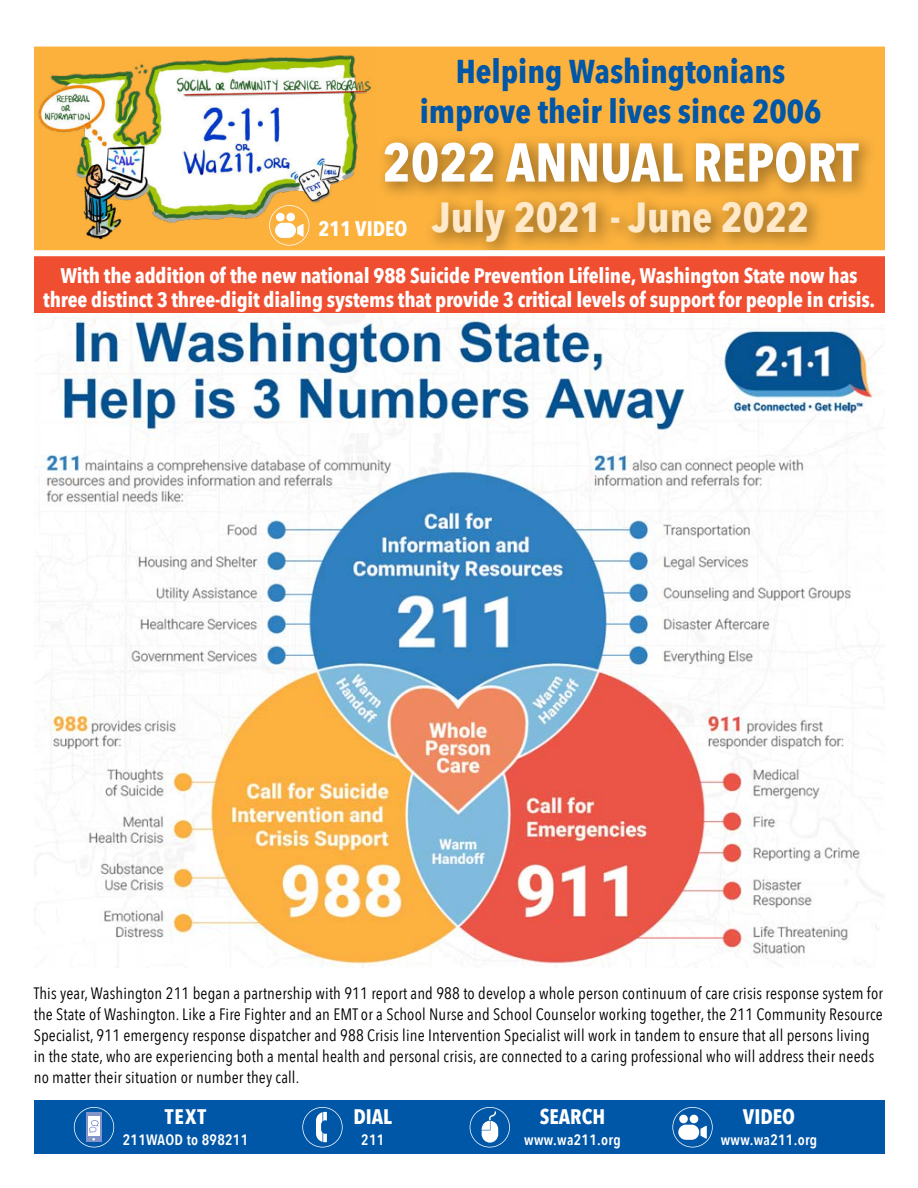
<style>
.page{position:relative;width:918px;height:1188px;background:#fff}
.page>*{position:absolute;margin:0;border:0;box-sizing:border-box;transform-origin:0 0}
.t1{font:700 54px "Avenir Next Condensed";color:#fff}
.t2{font:700 42px "Avenir Next Condensed";color:#ffe9c9}
.t3{font:700 33px/40.5px "Avenir Next Condensed";color:#0056a7;text-align:center}
.t4{font:700 21px/24px "Avenir Next Condensed";letter-spacing:-.01em;color:#fff;text-align:center}
.t5{font:16.5px/21px "Avenir Next Condensed";letter-spacing:.01em;color:#000}
.t6{font:600 15px "Avenir Next Condensed";letter-spacing:.02em;color:#fff}
</style>
<div class="page">
<img style="left:34px;top:309px;width:851px;height:657px">
<div style="left:34px;top:256px;width:850px;height:56px;background:#f04e31"></div>
<div style="left:34px;top:42px;width:850px;height:210px;background:#fcb23d"></div>
<div style="left:375px;top:133px;width:503px;height:128px;background:#000;opacity:.35"></div>
<div style="left:0;top:41px;width:902px;height:6px;background:#fff"></div>
<img style="left:34px;top:46px;width:342px;height:194px">
<div style="left:0;top:250px;width:900px;height:6px;background:#fff"></div>
<svg style="left:269px;top:205px;width:40px;height:41px"></svg>
<div style="left:34px;top:1100px;width:850px;height:54px;background:#0056a7"></div>
<svg style="left:74px;top:1107px;width:40px;height:40px"></svg>
<svg style="left:302px;top:1107px;width:41px;height:41px"></svg>
<svg style="left:470px;top:1107px;width:40px;height:41px"></svg>
<svg style="left:672px;top:1107px;width:41px;height:41px"></svg>
<h3 class="t3" style="left:420px;top:53px;width:403px">Helping Washingtonians improve their lives since 2006</h3>
<h1 class="t1" style="left:383px;top:139px;width:478px">2022 ANNUAL REPORT</h1>
<h2 class="t2" style="left:432px;top:199px;width:379px">July 2021 - June 2022</h2>
<p class="t4" style="left:318px;top:218px;width:91px">211 VIDEO</p>
<p class="t4" style="left:43px;top:265px;width:833px">With the addition of the new national 988 Suicide Prevention Lifeline, Washington State now has three distinct 3 three-digit dialing systems that provide 3 critical levels of support for people in crisis.</p>
<p class="t5" style="left:34px;top:984px;width:851px">This year, Washington 211 began a partnership with 911 report and 988 to develop a whole person continuum of care crisis response system for the State of Washington. Like a Fire Fighter and an EMT or a School Nurse and School Counselor working together, the 211 Community Resource Specialist, 911 emergency response dispatcher and 988 Crisis line Intervention Specialist will work in tandem to ensure that all persons living in the state, who are experiencing both a mental health and personal crisis, are connected to a caring professional who will address their needs no matter their situation or number they call.</p>
<p class="t4" style="left:353px;top:1107px;width:40px">DIAL</p>
<p class="t6" style="left:361px;top:1134px;width:25px">211</p>
<p class="t4" style="left:540px;top:1107px;width:67px">SEARCH</p>
<p class="t6" style="left:524px;top:1134px;width:98px">www.wa211.org</p>
<p class="t4" style="left:743px;top:1107px;width:54px">VIDEO</p>
<p class="t6" style="left:721px;top:1134px;width:98px">www.wa211.org</p>
<p class="t4" style="left:165px;top:1107px;width:43px">TEXT</p>
<p class="t6" style="left:123px;top:1134px;width:127px">211WAOD to 898211</p>
</div>
